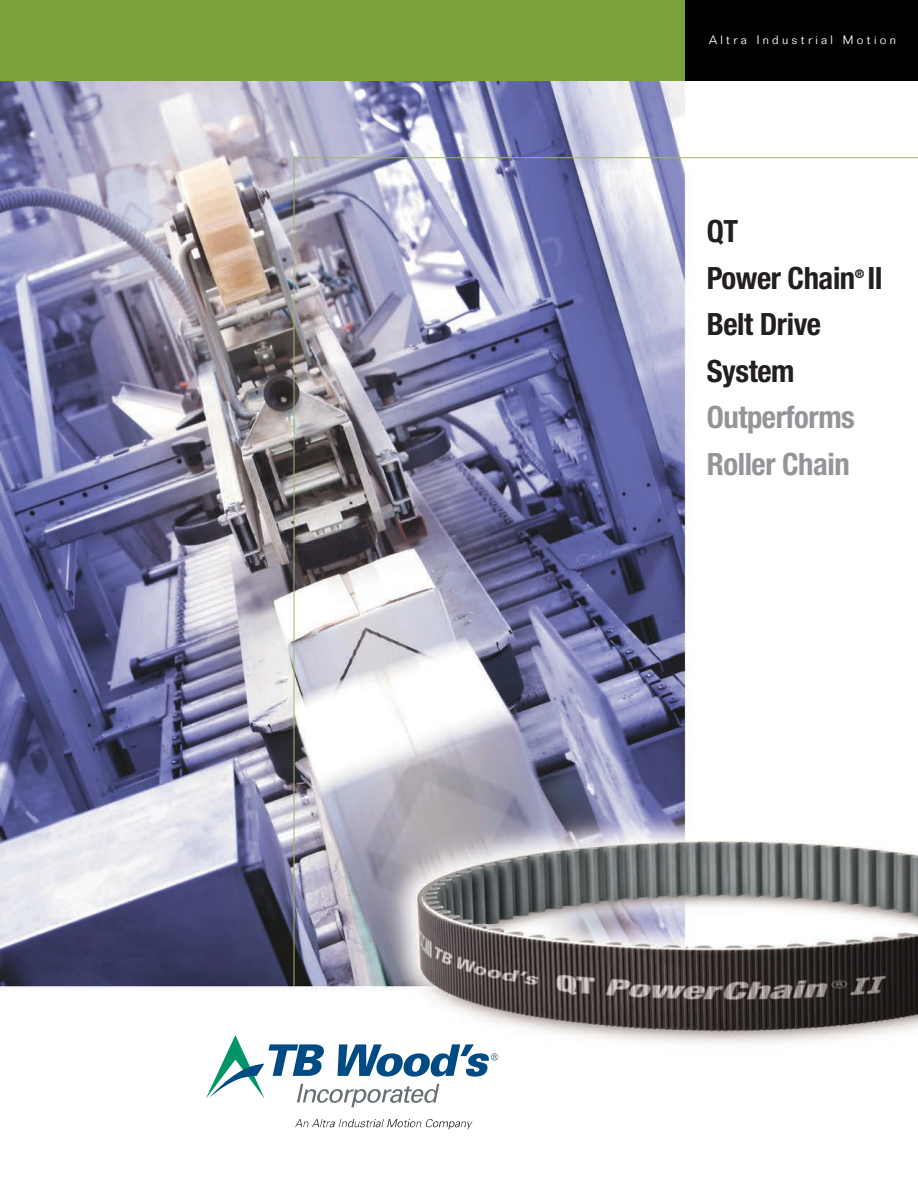
<style>
.page{position:relative;width:918px;height:1188px;background:#fff}
.page>*{position:absolute;margin:0;border:0;box-sizing:border-box;transform-origin:0 0}
.t1{font:700 condensed 30.75px/46.5px "Helvetica Neue LT Std";letter-spacing:-.015em;color:#231f20}
.t2{font:700 condensed 30.75px/46.5px "Helvetica Neue LT Std";letter-spacing:-.015em;color:#939598}
.t3{font:300 12px "Folio Std";letter-spacing:.28em;color:#fff}
.t4{font:700 condensed 12px "Helvetica Neue LT Std";color:#231f20}
</style>
<div class="page">
<img style="left:0;top:81px;width:918px;height:1049px">
<div style="left:0;top:0;width:918px;height:81px;background:#7ca23d"></div>
<div style="left:685px;top:0;width:233px;height:81px;background:#010101"></div>
<svg style="left:293px;top:157px;width:625px;height:831px"></svg>
<svg style="left:295px;top:1119px;width:178px;height:10px"></svg>
<svg style="left:206px;top:1035px;width:292px;height:72px"></svg>
<p class="t3" style="left:709px;top:35px;width:188px">Altra Industrial Motion</p>
<p class="t1" style="left:707px;top:211px;width:178px">QT<br>Power Chain II</p>
<p class="t4" style="left:855px;top:270px;width:11px">®</p>
<p class="t1" style="left:707px;top:304px;width:116px">Belt Drive<br>System</p>
<p class="t2" style="left:707px;top:397px;width:150px">Outperforms<br>Roller Chain</p>
</div>
